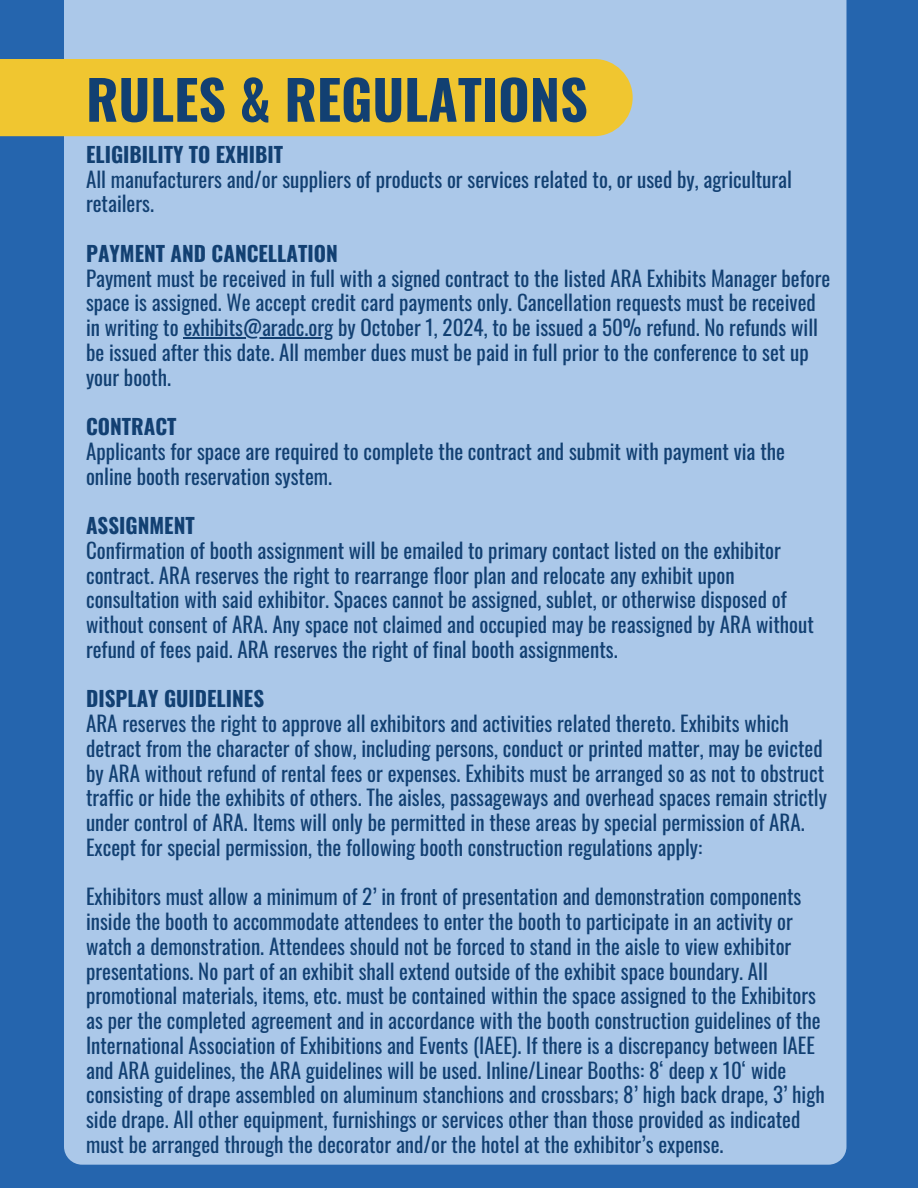
<style>
.page{position:relative;width:918px;height:1188px;background:#2565ae}
.page>*{position:absolute;margin:0;border:0;box-sizing:border-box;transform-origin:0 0}
.t1{font:700 54px "Oswald";color:#124072}
.t2{font:21px/24.8px "Oswald";color:#124072}
.t3{font:700 21px "Oswald";color:#124072}
.s1{font-weight:700}
</style>
<div class="page">
<div style="left:64px;top:0;width:782px;height:1165px;background:#abc8e9"></div>
<div style="left:0;top:59px;width:633px;height:77px;background:#f0c630"></div>
<hr style="left:183px;top:337px;width:150px;height:1px;background:#124072">
<p class="t1" style="left:86px;top:57px;width:503px">RULES &amp; REGULATIONS</p>
<p class="t3" style="left:86px;top:138px;width:199px">ELIGIBILITY TO EXHIBIT</p>
<p class="t2" style="left:86px;top:166px;width:707px">All manufacturers and/or suppliers of products or services related to, or used by, agricultural retailers.</p>
<p class="t3" style="left:86px;top:237px;width:253px">PAYMENT AND CANCELLATION</p>
<p class="t2" style="left:86px;top:265px;width:746px">Payment must be received in full with a signed contract to the listed ARA Exhibits Manager before space is assigned. We accept credit card payments only. Cancellation requests must be received in writing to exhibits@aradc.org by October 1, 2024, to be issued a 50% refund. No refunds will</p>
<p class="t2" style="left:86px;top:339px;width:724px">be issued after this date. All member dues must be paid in full prior to the conference to set up your booth.</p>
<p class="t2" style="left:86px;top:413px;width:700px"><span class="s1">CONTRACT<br></span>Applicants for space are required to complete the contract and submit with payment via the online booth reservation system.</p>
<p class="t3" style="left:86px;top:509px;width:110px">ASSIGNMENT</p>
<p class="t2" style="left:86px;top:537px;width:729px">Confirmation of booth assignment will be emailed to primary contact listed on the exhibitor contract. ARA reserves the right to rearrange floor plan and relocate any exhibit upon consultation with said exhibitor. Spaces cannot be assigned, sublet, or otherwise disposed of without consent of ARA. Any space not claimed and occupied may be reassigned by ARA without refund of fees paid. ARA reserves the right of final booth assignments.</p>
<p class="t3" style="left:86px;top:682px;width:180px">DISPLAY GUIDELINES</p>
<p class="t2" style="left:86px;top:710px;width:742px">ARA reserves the right to approve all exhibitors and activities related thereto. Exhibits which detract from the character of show, including persons, conduct or printed matter, may be evicted by ARA without refund of rental fees or expenses. Exhibits must be arranged so as not to obstruct traffic or hide the exhibits of others. The aisles, passageways and overhead spaces remain strictly under control of ARA. Items will only be permitted in these areas by special permission of ARA.<br>Except for special permission, the following booth construction regulations apply:</p>
<p class="t2" style="left:86px;top:884px;width:740px">Exhibitors must allow a minimum of 2’ in front of presentation and demonstration components inside the booth to accommodate attendees to enter the booth to participate in an activity or watch a demonstration. Attendees should not be forced to stand in the aisle to view exhibitor presentations. No part of an exhibit shall extend outside of the exhibit space boundary. All promotional materials, items, etc. must be contained within the space assigned to the Exhibitors as per the completed agreement and in accordance with the booth construction guidelines of the International Association of Exhibitions and Events (IAEE). If there is a discrepancy between IAEE and ARA guidelines, the ARA guidelines will be used. Inline/Linear Booths: 8‘ deep x 10‘ wide consisting of drape assembled on aluminum stanchions and crossbars; 8’ high back drape, 3’ high side drape. All other equipment, furnishings or services other than those provided as indicated must be arranged through the decorator and/or the hotel at the exhibitor’s expense.</p>
</div>
